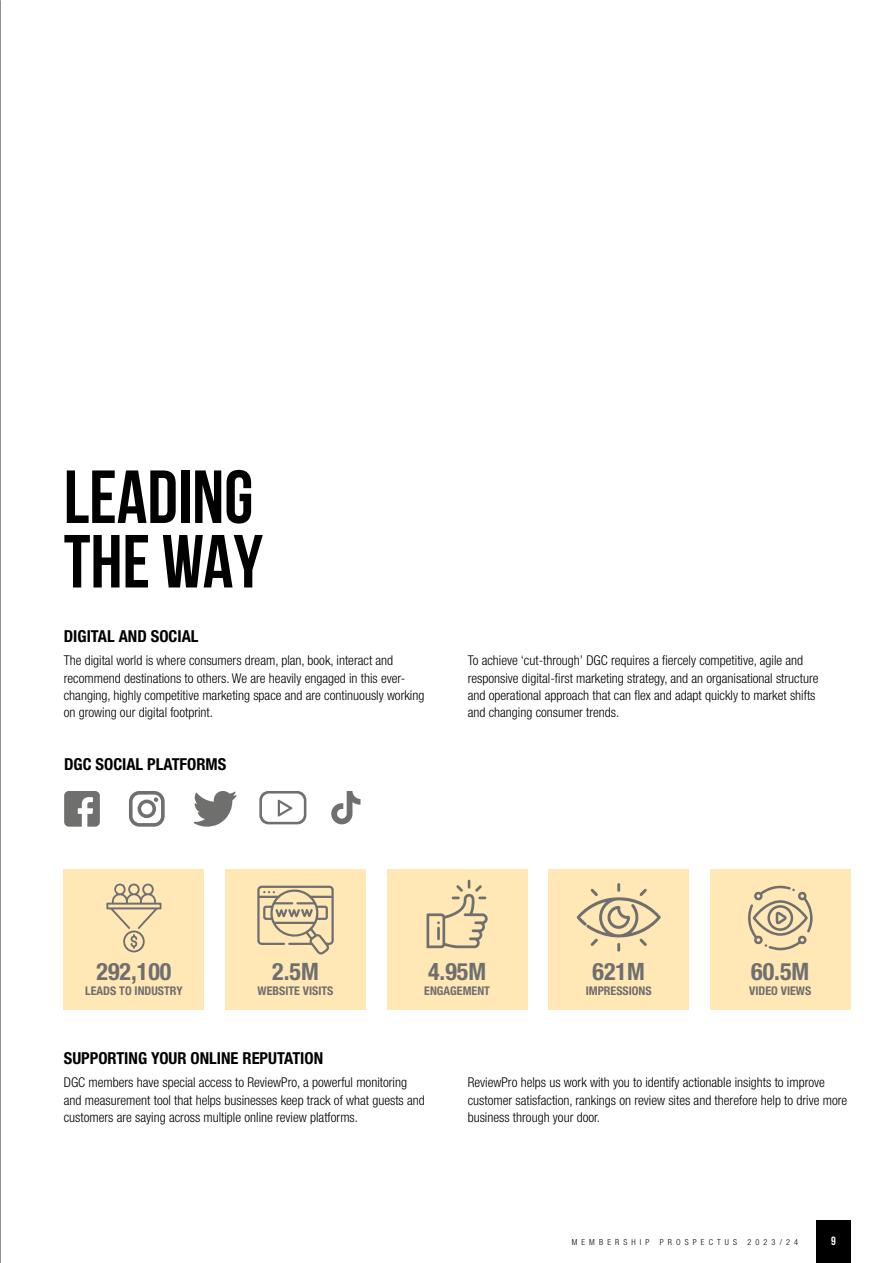
<style>
.page{position:relative;width:893px;height:1263px;background:#fff}
.page>*{position:absolute;margin:0;border:0;box-sizing:border-box;transform-origin:0 0}
.t1{font:700 75px/64.5px "Bebas Neue";color:#000}
.t2{font:700 condensed 24px "Helvetica Neue LT Std";color:#6f6f6e}
.t3{font:700 condensed 16.5px "Helvetica Neue LT Std";color:#000}
.t4{font:300 condensed 13.5px/17.2px "Helvetica Neue LT Std";color:#000}
.t5{font:700 condensed 12px "Helvetica Neue LT Std";color:#6f6f6e}
.t6{font:700 12px "Bebas Neue";color:#fff}
.t7{font:300 condensed 8.25px "Helvetica Neue LT Std";letter-spacing:.5em;color:#000}
</style>
<div class="page">
<hr style="left:0;top:0;width:1px;height:1263px;background:#000">
<svg style="left:64px;top:791px;width:36px;height:36px"></svg>
<svg style="left:129px;top:791px;width:36px;height:36px"></svg>
<svg style="left:194px;top:791px;width:43px;height:36px"></svg>
<svg style="left:259px;top:791px;width:47px;height:33px"></svg>
<div style="left:64px;top:869px;width:140px;height:140px;background:#ffe7b6"></div>
<div style="left:387px;top:869px;width:140px;height:140px;background:#ffe7b6"></div>
<div style="left:225px;top:869px;width:141px;height:140px;background:#ffe7b6"></div>
<div style="left:549px;top:869px;width:140px;height:140px;background:#ffe7b6"></div>
<div style="left:710px;top:869px;width:140px;height:140px;background:#ffe7b6"></div>
<svg style="left:427px;top:880px;width:61px;height:68px"></svg>
<svg style="left:577px;top:883px;width:84px;height:69px"></svg>
<svg style="left:257px;top:886px;width:77px;height:69px"></svg>
<svg style="left:106px;top:883px;width:55px;height:69px"></svg>
<svg style="left:748px;top:885px;width:65px;height:65px"></svg>
<svg style="left:331px;top:791px;width:29px;height:33px"></svg>
<div style="left:816px;top:1220px;width:34px;height:43px;background:#000"></div>
<h1 class="t1" style="left:64px;top:464px;width:201px">LEADING<br>THE WAY</h1>
<p class="t3" style="left:64px;top:626px;width:136px">DIGITAL AND SOCIAL</p>
<p class="t4" style="left:64px;top:652px;width:362px">The digital world is where consumers dream, plan, book, interact and recommend destinations to others. We are heavily engaged in this ever&shy;changing, highly competitive marketing space and are continuously working on growing our digital footprint.</p>
<p class="t4" style="left:468px;top:652px;width:352px">To achieve ‘cut-through’ DGC requires a fiercely competitive, agile and responsive digital-first marketing strategy, and an organisational structure and operational approach that can flex and adapt quickly to market shifts and changing consumer trends.</p>
<p class="t3" style="left:64px;top:754px;width:164px">DGC SOCIAL PLATFORMS</p>
<h2 class="t2" style="left:96px;top:957px;width:76px">292,100</h2>
<p class="t5" style="left:85px;top:983px;width:99px">LEADS TO INDUSTRY</p>
<h2 class="t2" style="left:272px;top:957px;width:48px">2.5M</h2>
<p class="t5" style="left:258px;top:983px;width:77px">WEBSITE VISITS</p>
<h2 class="t2" style="left:428px;top:957px;width:60px">4.95M</h2>
<p class="t5" style="left:424px;top:983px;width:67px">ENGAGEMENT</p>
<h2 class="t2" style="left:593px;top:957px;width:54px">621M</h2>
<p class="t5" style="left:586px;top:983px;width:67px">IMPRESSIONS</p>
<h2 class="t2" style="left:751px;top:957px;width:60px">60.5M</h2>
<p class="t5" style="left:749px;top:983px;width:63px">VIDEO VIEWS</p>
<p class="t3" style="left:64px;top:1048px;width:261px">SUPPORTING YOUR ONLINE REPUTATION</p>
<p class="t4" style="left:64px;top:1074px;width:363px">DGC members have special access to ReviewPro, a powerful monitoring and measurement tool that helps businesses keep track of what guests and customers are saying across multiple online review platforms.</p>
<p class="t4" style="left:468px;top:1074px;width:381px">ReviewPro helps us work with you to identify actionable insights to improve customer satisfaction, rankings on review sites and therefore help to drive more business through your door.</p>
<p class="t7" style="left:572px;top:1237px;width:228px">MEMBERSHIP PROSPECTUS 2023/24</p>
<p class="t6" style="left:831px;top:1234px;width:6px">9</p>
</div>
